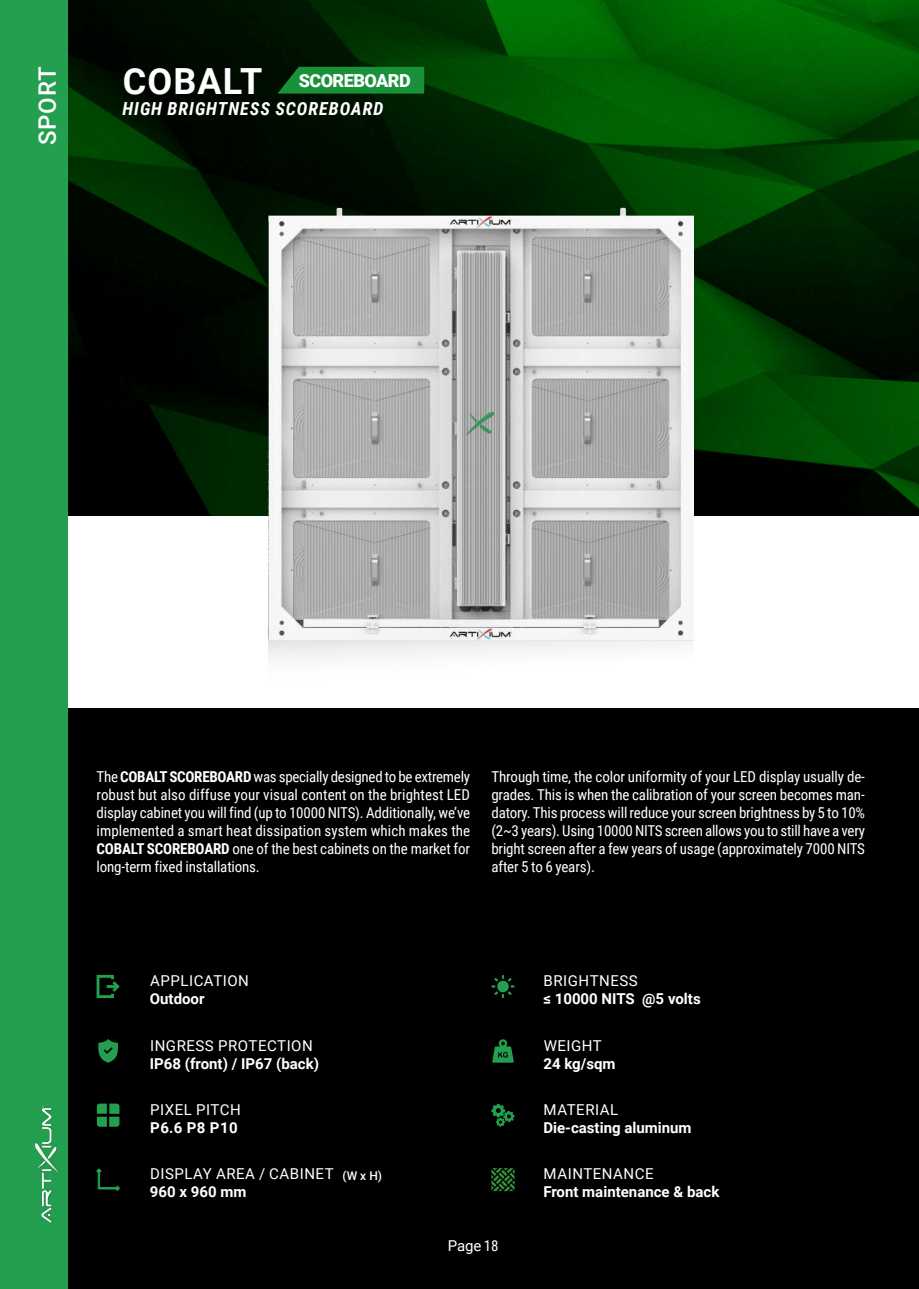
<style>
.page{position:relative;width:919px;height:1289px;background:#fff}
.page>*{position:absolute;margin:0;border:0;box-sizing:border-box;transform-origin:0 0}
.t1{font:500 24px "Roboto";letter-spacing:.035em;color:#fff}
.t2{font:italic 700 18px "Roboto Condensed";letter-spacing:.055em;color:#fff}
.t3{font:900 18px "Roboto";letter-spacing:-.03em;color:#fff}
.t4{font:15px/18px "Roboto Condensed";letter-spacing:-.01em;color:#fff;text-align:justify}
.t5{font:700 15px "Roboto";color:#fff}
.t6{font:15px "Roboto";letter-spacing:.035em;color:#fff}
.t7{font:500 12px "Roboto";color:#fff}
.s1{font-weight:700;font-size:36px}
.s2{font-weight:700}
.s3{font-family:"Roboto Condensed"}
</style>
<div class="page">
<div style="left:0;top:708px;width:918px;height:580px;background:#000"></div>
<img style="left:68px;top:0;width:850px;height:516px">
<svg style="left:277px;top:67px;width:147px;height:27px;background:#158533"></svg>
<svg style="left:269px;top:641px;width:423px;height:18px"></svg>
<img style="left:268px;top:207px;width:425px;height:434px">
<img style="left:466px;top:412px;width:27px;height:22px">
<svg style="left:97px;top:974px;width:23px;height:24px"></svg>
<svg style="left:97px;top:1168px;width:23px;height:23px"></svg>
<svg style="left:97px;top:1103px;width:22px;height:23px"></svg>
<svg style="left:98px;top:1039px;width:20px;height:23px"></svg>
<svg style="left:491px;top:1168px;width:23px;height:23px"></svg>
<svg style="left:492px;top:1039px;width:21px;height:23px"></svg>
<svg style="left:491px;top:1103px;width:23px;height:23px"></svg>
<svg style="left:491px;top:975px;width:23px;height:23px"></svg>
<div style="left:0;top:0;width:68px;height:1288px;background:#239f4f"></div>
<img style="left:35px;top:1105px;width:24px;height:117px">
<h1 class="t1" style="left:30px;top:145px;width:80px;rotate:-90deg">SPORT</h1>
<p class="t3" style="left:123px;top:68px;width:289px"><span class="s1">COBALT</span> SCOREBOARD</p>
<p class="t2" style="left:122px;top:96px;width:262px">HIGH BRIGHTNESS SCOREBOARD</p>
<p class="t4" style="left:97px;top:766px;width:375px">The <span class="s2">COBALT SCOREBOARD</span> was specially designed to be extremely robust but also diffuse your visual content on the brightest LED display cabinet you will find (up to 10000 NITS). Additionally, we’ve implemented a smart heat dissipation system which makes the <span class="s2">COBALT SCOREBOARD</span> one of the best cabinets on the market for long-term fixed installations.</p>
<p class="t4" style="left:491px;top:766px;width:375px">Through time, the color uniformity of your LED display usually de&shy;grades. This is when the calibration of your screen becomes man&shy;datory. This process will reduce your screen brightness by 5 to 10% (2~3 years). Using 10000 NITS screen allows you to still have a very bright screen after a few years of usage (approximately 7000 NITS after 5 to 6 years).</p>
<p class="t6" style="left:150px;top:970px;width:100px">APPLICATION</p>
<p class="t5" style="left:150px;top:988px;width:56px">Outdoor</p>
<p class="t6" style="left:150px;top:1034px;width:164px">INGRESS PROTECTION</p>
<p class="t5" style="left:150px;top:1052px;width:171px">IP68 (front) / IP67 (back)</p>
<p class="t6" style="left:150px;top:1098px;width:92px">PIXEL PITCH</p>
<p class="t5" style="left:150px;top:1116px;width:89px">P6.6 P8 P10</p>
<p class="t6" style="left:150px;top:1163px;width:185px">DISPLAY AREA / CABINET</p>
<p class="t5" style="left:150px;top:1181px;width:98px">960 x 960 mm</p>
<p class="t7" style="left:342px;top:1166px;width:41px">(W x H)</p>
<p class="t6" style="left:447px;top:1234px;width:52px">Page <span class="s3">18</span></p>
<p class="t6" style="left:543px;top:970px;width:96px">BRIGHTNESS</p>
<p class="t5" style="left:543px;top:988px;width:159px">≤ 10000 NITS @5 volts</p>
<p class="t6" style="left:543px;top:1034px;width:60px">WEIGHT</p>
<p class="t5" style="left:543px;top:1052px;width:74px">24 kg/sqm</p>
<p class="t6" style="left:543px;top:1098px;width:76px">MATERIAL</p>
<p class="t5" style="left:543px;top:1116px;width:150px">Die-casting aluminum</p>
<p class="t6" style="left:543px;top:1163px;width:111px">MAINTENANCE</p>
<p class="t5" style="left:543px;top:1181px;width:177px">Front maintenance &amp; back</p>
</div>
